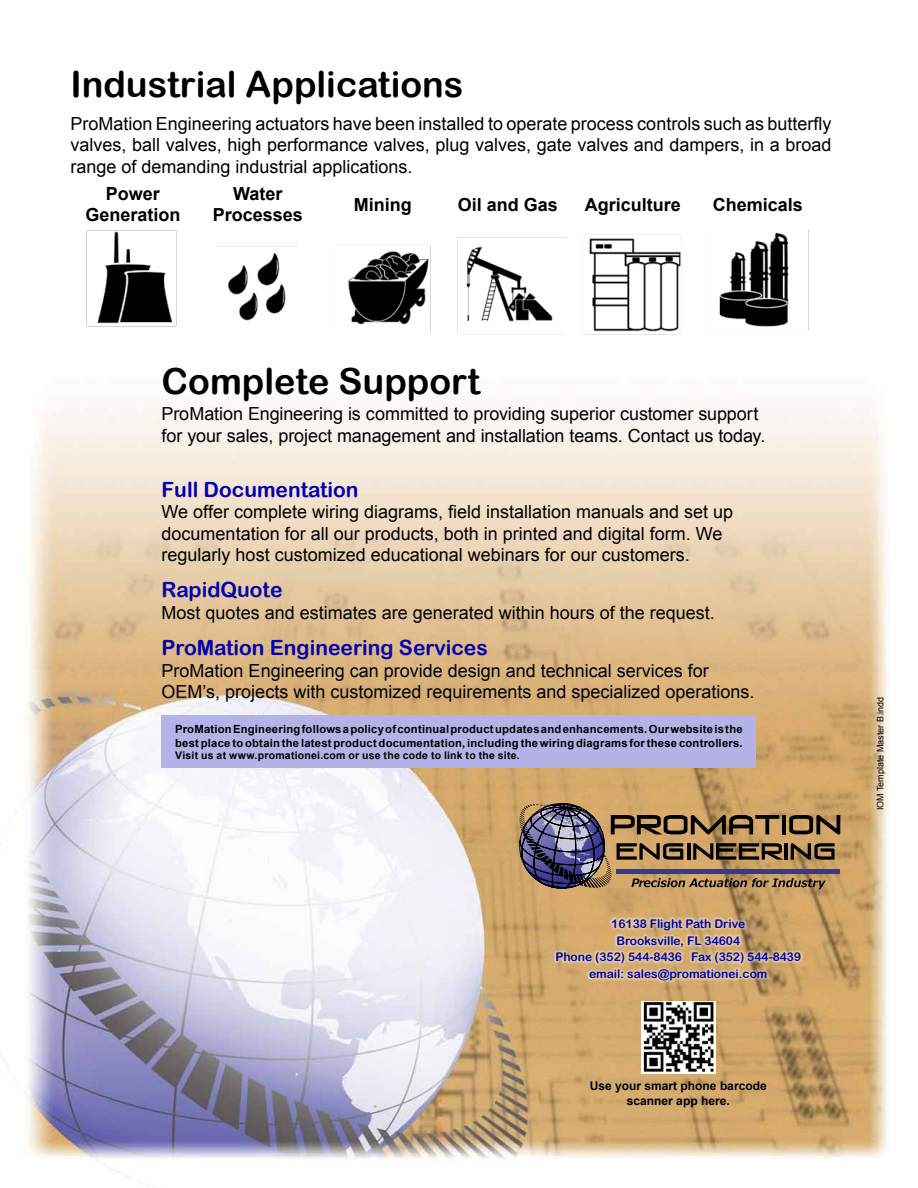
<style>
.page{position:relative;width:918px;height:1188px;background:#fff}
.page>*{position:absolute;margin:0;border:0;box-sizing:border-box;transform-origin:0 0}
.t1{font:36px "Arial Rounded MT Bold";color:#000}
.t2{font:21px "Arial Rounded MT Bold";color:#0000af}
.t3{font:18px/21.6px "Arial";color:#000}
.t4{font:700 18px/21.6px "Arial";color:#000;text-align:center}
.t5{font:12px/16.5px "Arial Rounded MT Bold";color:#009;text-align:center}
.t6{font:700 12px/14.4px "Arial";color:#000;text-align:center}
.t7{font:700 11.25px/13.5px "Arial";letter-spacing:.02em;color:#000}
.t8{font:700 10.5px "Arial";letter-spacing:.025em;color:#000}
.t9{font:9px "Arial";color:#000}
</style>
<div class="page">
<img style="left:16px;top:407px;width:871px;height:772px">
<svg style="left:519px;top:800px;width:321px;height:95px;background:#8e7459"></svg>
<img style="left:86px;top:230px;width:91px;height:97px">
<img style="left:218px;top:246px;width:79px;height:75px">
<img style="left:336px;top:244px;width:95px;height:87px">
<img style="left:457px;top:237px;width:109px;height:98px">
<img style="left:584px;top:234px;width:98px;height:99px">
<img style="left:719px;top:229px;width:90px;height:102px">
<svg style="left:554px;top:917px;width:250px;height:66px;background:#d5b382"></svg>
<img style="left:642px;top:1001px;width:73px;height:72px">
<div style="left:162px;top:716px;width:594px;height:52px;background:#b3b3e7"></div>
<h1 class="t1" style="left:70px;top:63px;width:394px">Industrial Applications</h1>
<p class="t3" style="left:70px;top:113px;width:763px;text-align:justify">ProMation Engineering actuators have been installed to operate process controls such as butterfly valves, ball valves, high performance valves, plug valves, gate valves and dampers, in a broad range of demanding industrial applications.</p>
<p class="t4" style="left:85px;top:183px;width:97px">Power<br>Generation</p>
<p class="t4" style="left:213px;top:183px;width:92px">Water<br>Processes</p>
<p class="t4" style="left:354px;top:194px;width:59px">Mining</p>
<p class="t4" style="left:458px;top:194px;width:102px">Oil and Gas</p>
<p class="t4" style="left:585px;top:194px;width:98px">Agriculture</p>
<p class="t4" style="left:713px;top:194px;width:92px">Chemicals</p>
<h1 class="t1" style="left:162px;top:360px;width:320px">Complete Support</h1>
<p class="t3" style="left:162px;top:404px;width:605px">ProMation Engineering is committed to providing superior customer support for your sales, project management and installation teams. Contact us today.</p>
<p class="t2" style="left:162px;top:477px;width:199px">Full Documentation</p>
<p class="t3" style="left:162px;top:501px;width:573px">We offer complete wiring diagrams, field installation manuals and set up documentation for all our products, both in printed and digital form. We regularly host customized educational webinars for our customers.</p>
<p class="t2" style="left:162px;top:578px;width:122px">RapidQuote</p>
<p class="t3" style="left:162px;top:602px;width:555px">Most quotes and estimates are generated within hours of the request.</p>
<p class="t2" style="left:162px;top:635px;width:328px">ProMation Engineering Services</p>
<p class="t3" style="left:162px;top:660px;width:594px">ProMation Engineering can provide design and technical services for<br>OEM’s, projects with customized requirements and specialized operations.</p>
<p class="t7" style="left:175px;top:723px;width:569px">ProMation Engineering follows a policy of continual product updates and enhancements. Our website is the best place to obtain the latest product documentation, including the wiring diagrams for these controllers.</p>
<p class="t8" style="left:175px;top:748px;width:346px">Visit us at www.promationei.com or use the code to link to the site.</p>
<p class="t5" style="left:555px;top:916px;width:247px">16138 Flight Path Drive<br>Brooksville, FL 34604<br>Phone (352) 544-8436 Fax (352) 544-8439 email: sales@promationei.com</p>
<p class="t6" style="left:590px;top:1079px;width:178px">Use your smart phone barcode scanner app here.</p>
<p class="t9" style="left:874px;top:810px;width:115px;rotate:-90deg">IOM Template Master B.indd</p>
</div>
